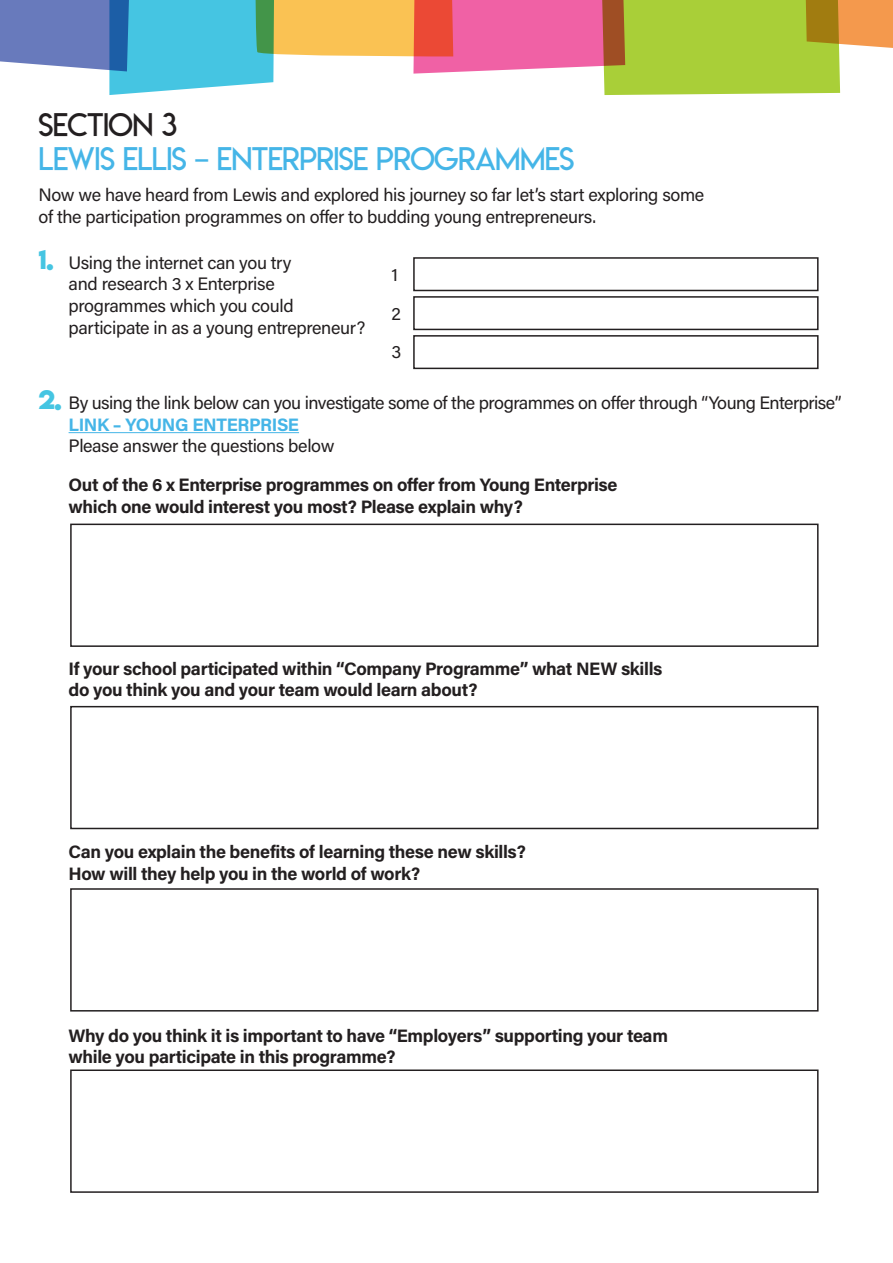
<style>
.page{position:relative;width:893px;height:1263px;background:#fff}
.page>*{position:absolute;margin:0;border:0;box-sizing:border-box;transform-origin:0 0}
.t1{font:31.5px/34.5px "Lemon Milklight";letter-spacing:-.02em;color:#45b5e7}
.BODY{font:700 18px/21.6px "Acumin Pro";letter-spacing:-.02em;color:#231f20}
.BODY-2{font:18px/21.6px "Acumin Pro";letter-spacing:-.02em;color:#231f20}
.s1{color:#231f20}
.s2{font-family:"Lemon Milkbold";font-size:24px;color:#45c5e2}
.s3{font-weight:700;color:#45b5e7}
</style>
<div class="page">
<hr style="left:69px;top:432px;width:230px;height:1px;background:#45b5e7">
<div style="left:413px;top:257px;width:406px;height:34px;border:2px solid #231f20"></div>
<div style="left:413px;top:296px;width:406px;height:34px;border:2px solid #231f20"></div>
<div style="left:413px;top:335px;width:406px;height:34px;border:2px solid #231f20"></div>
<div style="left:70px;top:524px;width:749px;height:123px;border:2px solid #231f20"></div>
<div style="left:70px;top:706px;width:749px;height:123px;border:2px solid #231f20"></div>
<div style="left:70px;top:888px;width:749px;height:123px;border:2px solid #231f20"></div>
<div style="left:70px;top:1069px;width:749px;height:124px;border:2px solid #231f20"></div>
<svg style="left:0;top:0;width:893px;height:95px"></svg>
<p class="t1" style="left:39px;top:107px;width:537px"><span class="s1">SECTION 3<br></span>LEWIS ELLIS – ENTERPRISE PROGRAMMES</p>
<p class="BODY-2" style="left:39px;top:184px;width:667px">Now we have heard from Lewis and explored his journey so far let’s start exploring some of the participation programmes on offer to budding young entrepreneurs.</p>
<p class="BODY-2" style="left:69px;top:251px;width:298px;text-indent:-30px"><span class="s2">1.</span> Using the internet can you try<br>and research 3 x Enterprise programmes which you could participate in as a young entrepreneur?</p>
<p class="BODY-2" style="left:391px;top:263px;width:8px">1</p>
<p class="BODY-2" style="left:391px;top:302px;width:11px">2</p>
<p class="BODY-2" style="left:391px;top:341px;width:11px">3</p>
<p class="BODY-2" style="left:69px;top:391px;width:774px;text-indent:-30px"><span class="s2">2.</span> By using the link below can you investigate some of the programmes on offer through “Young Enterprise”<br><span class="s3">LINK – YOUNG ENTERPRISE<br></span>Please answer the questions below</p>
<p class="BODY" style="left:69px;top:473px;width:550px">Out of the 6 x Enterprise programmes on offer from Young Enterprise which one would interest you most? Please explain why?</p>
<p class="BODY" style="left:69px;top:657px;width:595px">If your school participated within “Company Programme” what NEW skills do you think you and your team would learn about?</p>
<p class="BODY" style="left:69px;top:840px;width:459px">Can you explain the benefits of learning these new skills?<br>How will they help you in the world of work?</p>
<p class="BODY" style="left:69px;top:1024px;width:601px">Why do you think it is important to have “Employers” supporting your team while you participate in this programme?</p>
</div>
